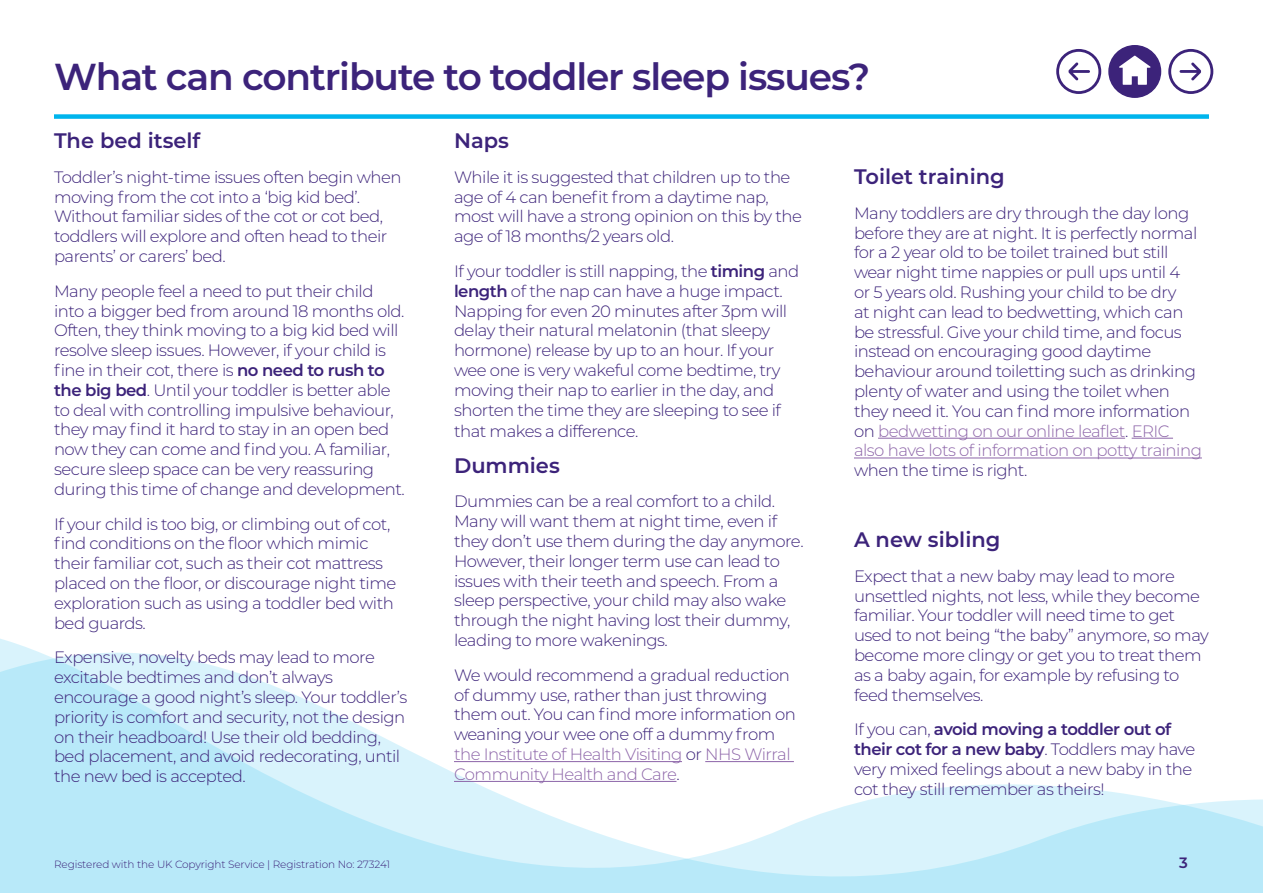
<style>
.page{position:relative;width:1263px;height:893px;background:#fff}
.page>*{position:absolute;margin:0;border:0;box-sizing:border-box;transform-origin:0 0}
.t1{font:600 37.5px "Montserrat";letter-spacing:-.03em;color:#3c237a}
.t2{font:600 21px "Montserrat";color:#3c237a}
.t3{font:300 16.5px/19.8px "Montserrat";letter-spacing:-.03em;color:#3c237a}
.t4{font:600 15px "Montserrat";color:#3c237a}
.t5{font:300 10.5px "Montserrat";letter-spacing:-.01em;color:#3c237a}
.s1{font-weight:600}
.s2{color:#8c64a8}
</style>
<div class="page">
<svg style="left:0;top:638px;width:1263px;height:255px"></svg>
<div style="left:54px;top:114px;width:1155px;height:5px;background:#00b5ed"></div>
<hr style="left:454px;top:761px;width:228px;height:1px;background:#8c64a8">
<hr style="left:705px;top:761px;width:89px;height:1px;background:#8c64a8">
<hr style="left:454px;top:781px;width:222px;height:1px;background:#8c64a8">
<hr style="left:878px;top:438px;width:247px;height:1px;background:#8c64a8">
<hr style="left:1132px;top:438px;width:41px;height:1px;background:#8c64a8">
<hr style="left:854px;top:458px;width:348px;height:1px;background:#8c64a8">
<div style="left:1109px;top:46px;width:51px;height:51px;background:#3c237a;border-radius:50%"></div>
<div style="left:1108px;top:45px;width:53px;height:53px;border:2px solid #3c237a;border-radius:50%"></div>
<svg style="left:1119px;top:56px;width:31px;height:29px"></svg>
<svg style="left:1056px;top:49px;width:45px;height:45px"></svg>
<svg style="left:1168px;top:49px;width:45px;height:45px"></svg>
<h1 class="t1" style="left:54px;top:61px;width:818px">What can contribute to toddler sleep issues?</h1>
<p class="t2" style="left:54px;top:132px;width:148px">The bed itself</p>
<p class="t3" style="left:54px;top:167px;width:349px">Toddler’s night-time issues often begin when moving from the cot into a ‘big kid bed’.<br>Without familiar sides of the cot or cot bed, toddlers will explore and often head to their parents’ or carers’ bed.</p>
<p class="t3" style="left:54px;top:281px;width:352px">Many people feel a need to put their child into a bigger bed from around 18 months old.<br>Often, they think moving to a big kid bed will resolve sleep issues. However, if your child is fine in their cot, there is <span class="s1">no need to rush to the big bed</span>. Until your toddler is better able to deal with controlling impulsive behaviour, they may find it hard to stay in an open bed now they can come and find you. A familiar, secure sleep space can be very reassuring during this time of change and development.</p>
<p class="t3" style="left:54px;top:514px;width:344px">If your child is too big, or climbing out of cot, find conditions on the floor which mimic their familiar cot, such as their cot mattress placed on the floor, or discourage night time exploration such as using a toddler bed with bed guards.</p>
<p class="t3" style="left:54px;top:648px;width:355px">Expensive, novelty beds may lead to more excitable bedtimes and don’t always encourage a good night’s sleep. Your toddler’s priority is comfort and security, not the design on their headboard! Use their old bedding, bed placement, and avoid redecorating, until the new bed is accepted.</p>
<p class="t2" style="left:454px;top:132px;width:56px">Naps</p>
<p class="t3" style="left:454px;top:167px;width:349px">While it is suggested that children up to the age of 4 can benefit from a daytime nap, most will have a strong opinion on this by the age of 18 months/2 years old.</p>
<p class="t3" style="left:454px;top:262px;width:347px">If your toddler is still napping, the <span class="s1">timing</span> and <span class="s1">length</span> of the nap can have a huge impact.<br>Napping for even 20 minutes after 3pm will delay their natural melatonin (that sleepy hormone) release by up to an hour. If your wee one is very wakeful come bedtime, try moving their nap to earlier in the day, and shorten the time they are sleeping to see if that makes a difference.</p>
<p class="t2" style="left:454px;top:456px;width:107px">Dummies</p>
<p class="t3" style="left:454px;top:492px;width:351px">Dummies can be a real comfort to a child.<br>Many will want them at night time, even if they don’t use them during the day anymore.<br>However, their longer term use can lead to issues with their teeth and speech. From a sleep perspective, your child may also wake through the night having lost their dummy, leading to more wakenings.</p>
<p class="t3" style="left:454px;top:665px;width:343px">We would recommend a gradual reduction of dummy use, rather than just throwing them out. You can find more information on weaning your wee one off a dummy from <span class="s2">the Institute of Health Visiting</span> or <span class="s2">NHS Wirral Community Health and Care</span>.</p>
<p class="t2" style="left:854px;top:168px;width:152px">Toilet training</p>
<p class="t3" style="left:854px;top:203px;width:349px">Many toddlers are dry through the day long before they are at night. It is perfectly normal for a 2 year old to be toilet trained but still wear night time nappies or pull ups until 4<br>or 5 years old. Rushing your child to be dry<br>at night can lead to bedwetting, which can be stressful. Give your child time, and focus instead on encouraging good daytime behaviour around toiletting such as drinking plenty of water and using the toilet when they need it. You can find more information on <span class="s2">bedwetting on our online leaflet</span>. <span class="s2">ERIC also have lots of information on potty training</span></p>
<p class="t3" style="left:854px;top:461px;width:175px">when the time is right.</p>
<p class="t2" style="left:854px;top:531px;width:148px">A new sibling</p>
<p class="t3" style="left:854px;top:566px;width:356px">Expect that a new baby may lead to more unsettled nights, not less, while they become familiar. Your toddler will need time to get used to not being “the baby” anymore, so may become more clingy or get you to treat them as a baby again, for example by refusing to feed themselves.</p>
<p class="t3" style="left:854px;top:720px;width:343px">If you can, <span class="s1">avoid moving a toddler out of their cot for a new baby</span>. Toddlers may have very mixed feelings about a new baby in the cot they still remember as theirs!</p>
<p class="t5" style="left:54px;top:860px;width:338px">Registered with the UK Copyright Service | Registration No: 273241</p>
<p class="t4" style="left:1179px;top:856px;width:10px">3</p>
</div>
